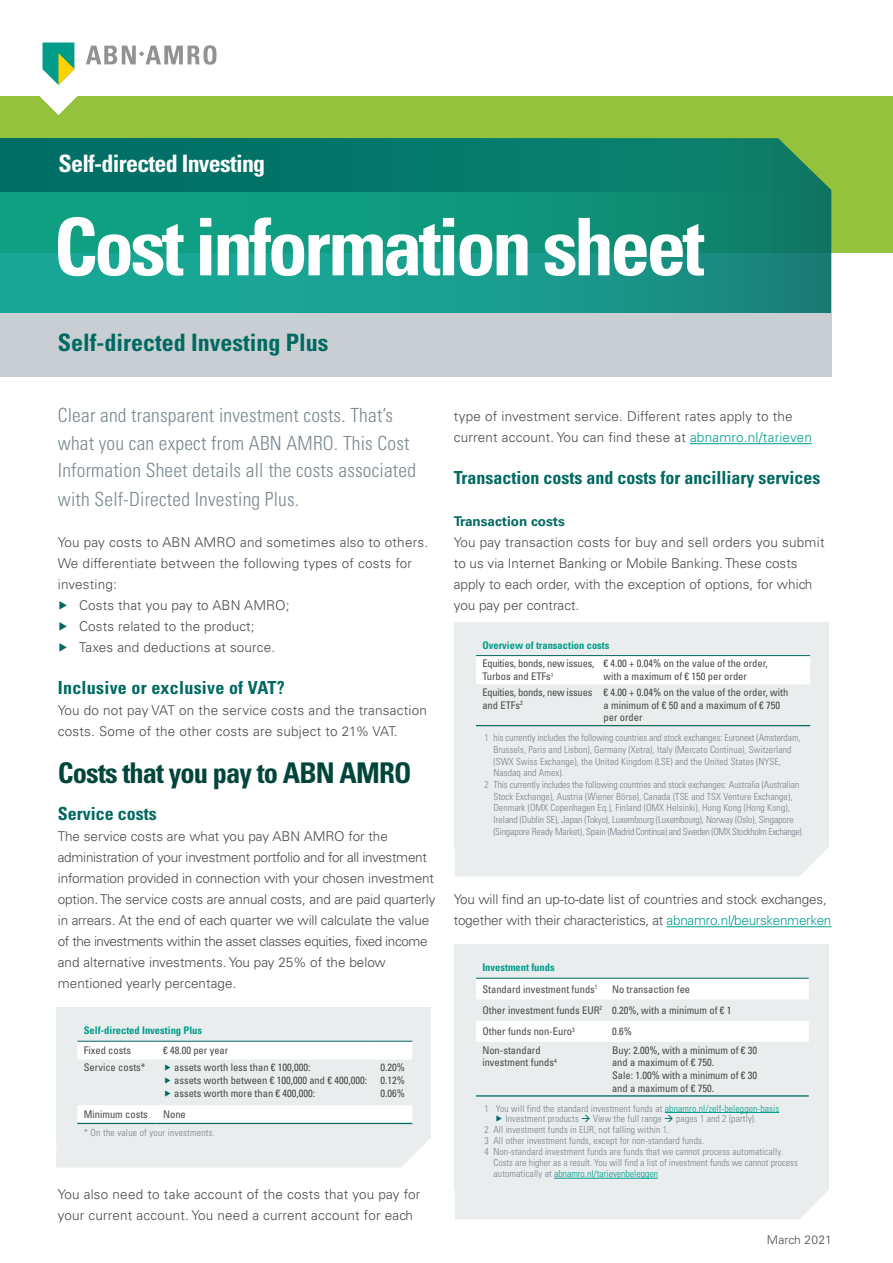
<style>
.page{position:relative;width:893px;height:1263px;background:#fff}
.page>*{position:absolute;margin:0;border:0;box-sizing:border-box;transform-origin:0 0}
.t1{font:700 condensed 79.5px "Univers LT Std";letter-spacing:-.045em;color:#fff}
.t2{font:700 condensed 28.5px "Univers LT Std";letter-spacing:-.03em;color:#00453c}
.t3{font:700 condensed 24px "Univers LT Std";color:#006962}
.t4{font:700 condensed 24px "Univers LT Std";letter-spacing:-.03em;color:#fff}
.t5{font:300 condensed 19.5px/28px "Univers LT Std";letter-spacing:.01em;color:#7a8890}
.t6{font:700 condensed 18px "Univers LT Std";color:#006962}
.t7{font:300 13.5px/21px "Univers LT Std";color:#494948}
.t8{font:300 13.5px/21px "Univers LT Std";letter-spacing:-.02em;color:#494948}
.t9{font:700 13.5px "Univers LT Std";color:#006962}
.t10{font:300 12px "Univers LT Std";letter-spacing:.01em;color:#494948}
.t11{font:condensed 10.5px/12.6px "Univers LT Std";color:#494948}
.t12{font:condensed 10.5px/12.6px "Univers LT Std";letter-spacing:-.02em;color:#494948}
.t13{font:700 condensed 10.5px "Univers LT Std";color:#009d8b}
.t14{font:300 condensed 9.75px "Univers LT Std";letter-spacing:.01em;color:#79838c}
.t15{font:300 condensed 9.75px "Univers LT Std";letter-spacing:-.01em;color:#79838c}
.t16{font:300 condensed 9.75px "Univers LT Std";letter-spacing:-.03em;color:#79838c}
.t17{font:300 condensed 9.75px "Univers LT Std";color:#009d8b}
.s1{color:#006962}
.s2{color:#009d8b}
.s3{font-weight:700;color:#009d8b}
.s4{color:#79838c}
</style>
<div class="page">
<hr style="left:690px;top:443px;width:122px;height:1px;background:#009d8b">
<hr style="left:667px;top:926px;width:164px;height:1px;background:#009d8b">
<div style="left:455px;top:621px;width:374px;height:225px;background:#eaedee"></div>
<div style="left:476px;top:657px;width:334px;height:27px;background:#fff"></div>
<hr style="left:476px;top:725px;width:127px;height:1px;background:#006962">
<hr style="left:603px;top:725px;width:207px;height:1px;background:#006962">
<hr style="left:476px;top:655px;width:127px;height:1px;background:#006962">
<hr style="left:603px;top:655px;width:207px;height:1px;background:#006962">
<div style="left:455px;top:846px;width:374px;height:30px;background:#eaedee"></div>
<div style="left:0;top:96px;width:893px;height:157px;background:#94c23c"></div>
<svg style="left:0;top:140px;width:831px;height:173px;background:#159781"></svg>
<div style="left:0;top:138px;width:780px;height:53px;background:#047869"></div>
<div style="left:0;top:313px;width:831px;height:64px;background:#c8ced2"></div>
<svg style="left:39px;top:43px;width:177px;height:72px"></svg>
<div style="left:455px;top:944px;width:374px;height:246px;background:#eaedee"></div>
<div style="left:476px;top:979px;width:333px;height:20px;background:#fff"></div>
<div style="left:476px;top:1021px;width:333px;height:21px;background:#fff"></div>
<hr style="left:476px;top:1095px;width:136px;height:1px;background:#006962">
<hr style="left:612px;top:1095px;width:197px;height:1px;background:#006962">
<hr style="left:476px;top:978px;width:136px;height:1px;background:#006962">
<hr style="left:612px;top:978px;width:197px;height:1px;background:#006962">
<hr style="left:665px;top:1112px;width:114px;height:1px;background:#009d8b">
<hr style="left:554px;top:1178px;width:104px;height:1px;background:#009d8b">
<div style="left:455px;top:1190px;width:373px;height:29px;background:#eaedee"></div>
<div style="left:56px;top:1007px;width:375px;height:132px;background:#eaedee"></div>
<div style="left:77px;top:1042px;width:335px;height:17px;background:#fff"></div>
<div style="left:77px;top:1105px;width:335px;height:18px;background:#fff"></div>
<hr style="left:77px;top:1123px;width:80px;height:1px;background:#006962">
<hr style="left:157px;top:1123px;width:217px;height:1px;background:#006962">
<hr style="left:374px;top:1123px;width:38px;height:1px;background:#006962">
<hr style="left:77px;top:1041px;width:80px;height:1px;background:#006962">
<hr style="left:157px;top:1041px;width:217px;height:1px;background:#006962">
<hr style="left:374px;top:1041px;width:38px;height:1px;background:#006962">
<div style="left:56px;top:1139px;width:373px;height:29px;background:#eaedee"></div>
<h3 class="t4" style="left:58px;top:149px;width:208px">Self-directed Investing</h3>
<h1 class="t1" style="left:54px;top:198px;width:653px">Cost information sheet</h1>
<h3 class="t3" style="left:58px;top:328px;width:272px">Self-directed Investing Plus</h3>
<h3 class="t5" style="left:58px;top:401px;width:360px">Clear and transparent investment costs. That’s what you can expect from ABN AMRO. This Cost Information Sheet details all the costs associated with Self-Directed Investing Plus.</h3>
<p class="t7" style="left:58px;top:532px;width:372px">You pay costs to ABN AMRO and sometimes also to others.<br>We differentiate between the following types of costs for investing:<br><span class="s1">▶</span> Costs that you pay to ABN AMRO;<br><span class="s1">▶</span> Costs related to the product;<br><span class="s1">▶</span> Taxes and deductions at source.</p>
<h3 class="t6" style="left:58px;top:677px;width:229px">Inclusive or exclusive of VAT?</h3>
<p class="t7" style="left:58px;top:700px;width:371px">You do not pay VAT on the service costs and the transaction costs. Some of the other costs are subject to 21% VAT.</p>
<h2 class="t2" style="left:58px;top:755px;width:355px">Costs that you pay to ABN AMRO</h2>
<h3 class="t6" style="left:58px;top:803px;width:100px">Service costs</h3>
<p class="t7" style="left:58px;top:826px;width:379px">The service costs are what you pay ABN AMRO for the administration of your investment portfolio and for all investment information provided in connection with your chosen investment option. The service costs are annual costs, and are paid quarterly in arrears. At the end of each quarter we will calculate the value of the investments within the asset classes equities, fixed income and alternative investments. You pay 25% of the below mentioned yearly percentage.</p>
<p class="t13" style="left:84px;top:1024px;width:120px">Self-directed Investing Plus</p>
<p class="t11" style="left:84px;top:1044px;width:49px">Fixed costs</p>
<p class="t11" style="left:163px;top:1044px;width:67px">€ 48.00 per year</p>
<p class="t11" style="left:84px;top:1061px;width:63px">Service costs*</p>
<p class="t11" style="left:174px;top:1061px;width:194px">assets worth less than € 100,000:<br>assets worth between € 100,000 and € 400,000: assets worth more than € 400,000:</p>
<p class="t11" style="left:380px;top:1061px;width:26px;text-align:justify">0.20% 0.12% 0.06%</p>
<p class="t11" style="left:84px;top:1108px;width:66px">Minimum costs</p>
<p class="t11" style="left:163px;top:1108px;width:24px">None</p>
<p class="t14" style="left:84px;top:1127px;width:133px">* On the value of your investments.</p>
<p class="t7" style="left:58px;top:1183px;width:364px">You also need to take account of the costs that you pay for your current account. You need a current account for each</p>
<p class="t7" style="left:454px;top:406px;width:360px">type of investment service. Different rates apply to the current account. You can find these at <span class="s2">abnamro.nl/tarieven</span></p>
<h3 class="t6" style="left:454px;top:467px;width:368px">Transaction costs and costs for ancilliary services</h3>
<p class="t9" style="left:454px;top:514px;width:112px">Transaction costs</p>
<p class="t7" style="left:454px;top:532px;width:372px">You pay transaction costs for buy and sell orders you submit to us via Internet Banking or Mobile Banking. These costs apply to each order, with the exception of options, for which you pay per contract.</p>
<p class="t13" style="left:482px;top:639px;width:129px">Overview of transaction costs</p>
<p class="t12" style="left:482px;top:657px;width:114px">Equities, bonds, new issues,<br>Turbos and ETFs<sup>1</sup></p>
<p class="t11" style="left:603px;top:657px;width:166px">€ 4.00 + 0.04% on the value of the order, with a maximum of € 150 per order</p>
<p class="t12" style="left:482px;top:686px;width:111px">Equities, bonds, new issues and ETFs<sup>2</sup></p>
<p class="t11" style="left:603px;top:686px;width:186px">€ 4.00 + 0.04% on the value of the order, with a minimum of € 50 and a maximum of € 750 per order</p>
<p class="t15" style="left:484px;top:732px;width:318px">1 his currently includes the following countries and stock exchanges: Euronext (Amsterdam,</p>
<p class="t14" style="left:493px;top:743px;width:300px">Brussels, Paris and Lisbon), Germany (Xetra), Italy (Mercato Continua), Switzerland</p>
<p class="t14" style="left:493px;top:755px;width:289px">(SWX Swiss Exchange), the United Kingdom (LSE) and the United States (NYSE,</p>
<p class="t14" style="left:493px;top:767px;width:72px">Nasdaq and Amex).</p>
<p class="t15" style="left:484px;top:779px;width:316px">2 This currently includes the following countries and stock exchanges: Australia (Australian</p>
<p class="t14" style="left:493px;top:790px;width:301px">Stock Exchange), Austria (Wiener Börse), Canada (TSE and TSX Venture Exchange),</p>
<p class="t14" style="left:493px;top:802px;width:298px">Denmark (OMX Copenhagen Eq.), Finland (OMX Helsinki), Hong Kong (Hong Kong),</p>
<p class="t15" style="left:493px;top:814px;width:302px">Ireland (Dublin SE), Japan (Tokyo), Luxembourg (Luxembourg), Norway (Oslo), Singapore</p>
<p class="t16" style="left:493px;top:825px;width:312px">(Singapore Ready Market), Spain (Madrid Continua) and Sweden (OMX Stockholm Exchange).</p>
<p class="t8" style="left:454px;top:889px;width:379px">You will find an up-to-date list of countries and stock exchanges, together with their characteristics, at <span class="s2">abnamro.nl/beurskenmerken</span></p>
<p class="t11" style="left:482px;top:957px;width:117px;line-height:21.3px"><span class="s3">Investment funds<br></span>Standard investment funds<sup>1</sup></p>
<p class="t11" style="left:482px;top:978px;width:251px;line-height:21.3px;text-indent:130px">No transaction fee<br>Other investment funds EUR<sup>2</sup> 0.20%, with a minimum of € 1<br>Other funds non-Euro<sup>3</sup></p>
<p class="t11" style="left:612px;top:1025px;width:21px">0.6%</p>
<p class="t11" style="left:482px;top:1044px;width:76px">Non-standard investment funds<sup>4</sup></p>
<p class="t11" style="left:612px;top:1044px;width:147px">Buy: 2.00%, with a minimum of € 30 and a maximum of € 750.<br>Sale: 1.00% with a minimum of € 30 and a maximum of € 750.</p>
<p class="t14" style="left:484px;top:1102px;width:296px">1 You will find the standard investment funds at <span class="s2">abnamro.nl/zelf-beleggen-basis</span></p>
<p class="t14" style="left:506px;top:1113px;width:252px">Investment products <span class="s1">→</span> View the full range <span class="s1">→</span> pages 1 and 2 (partly).</p>
<p class="t14" style="left:484px;top:1124px;width:186px">2 All investment funds in EUR, not falling within 1.</p>
<p class="t14" style="left:484px;top:1135px;width:221px">3 All other investment funds, except for non-standard funds.</p>
<p class="t14" style="left:484px;top:1146px;width:300px">4 Non-standard investment funds are funds that we cannot process automatically.</p>
<p class="t14" style="left:493px;top:1157px;width:306px">Costs are higher as a result. You will find a list of investment funds we cannot process</p>
<p class="t17" style="left:493px;top:1168px;width:166px"><span class="s4">automatically at</span> abnamro.nl/tarievenbeleggen</p>
<p class="t10" style="left:767px;top:1232px;width:66px">March 2021</p>
</div>
